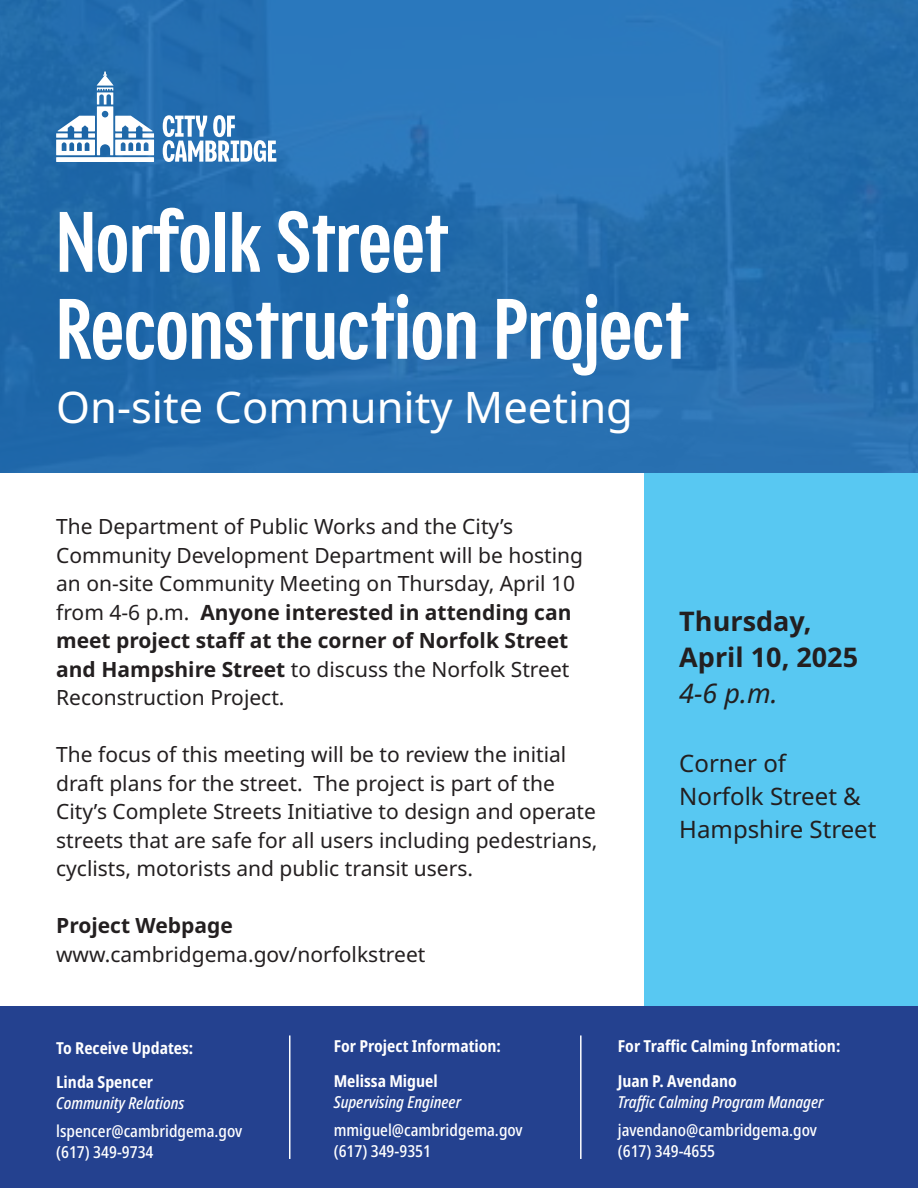
<style>
.page{position:relative;width:918px;height:1188px;background:#fff}
.page>*{position:absolute;margin:0;border:0;box-sizing:border-box;transform-origin:0 0}
.t1{font:85.5px/87px "Cantabrigia BT Regular";color:#fff}
.t2{font:43.5px "Noto Sans";color:#fff}
.t3{font:700 27px/36px "Noto Sans";color:#231f20}
.t4{font:italic 27px "Noto Sans";color:#231f20}
.t5{font:24px/33px "Noto Sans";color:#231f20}
.t6{font:21px/28.5px "Noto Sans";color:#231f20}
.t7{font:700 21px "Noto Sans";color:#231f20}
.t8{font:500 condensed 16.5px/21px "Noto Sans";color:#fff}
.t9{font:700 condensed 16.5px/34.5px "Noto Sans";color:#fff}
.t10{font:italic 500 condensed 16.5px "Noto Sans";color:#fff}
.s1{font-weight:700}
</style>
<div class="page">
<div style="left:645px;top:472px;width:273px;height:546px;background:#58c8f2"></div>
<div style="left:0;top:1007px;width:918px;height:181px;background:#24418f"></div>
<div style="left:0;top:0;width:918px;height:472px;background:linear-gradient(to bottom,#2773b6,#236aaa)"></div>
<hr style="left:289px;top:1035px;width:1px;height:124px;background:#fff">
<hr style="left:580px;top:1035px;width:2px;height:124px;background:#fff">
<div style="left:56px;top:157px;width:98px;height:5px;background:#fff"></div>
<svg style="left:56px;top:71px;width:98px;height:84px"></svg>
<div style="left:128px;top:133px;width:8px;height:5px;background:#fff"></div>
<div style="left:142px;top:133px;width:12px;height:5px;background:#fff"></div>
<svg style="left:163px;top:115px;width:113px;height:47px"></svg>
<h1 class="t1" style="left:56px;top:199px;width:634px">Norfolk Street<br>Reconstruction Project</h1>
<h2 class="t2" style="left:56px;top:377px;width:578px">On-site Community Meeting</h2>
<p class="t6" style="left:56px;top:512px;width:528px">The Department of Public Works and the City’s Community Development Department will be hosting an on-site Community Meeting on Thursday, April 10 from 4-6 p.m. <span class="s1">Anyone interested in attending can meet project staff at the corner of Norfolk Street and Hampshire Street</span> to discuss the Norfolk Street Reconstruction Project.</p>
<p class="t6" style="left:56px;top:740px;width:543px">The focus of this meeting will be to review the initial draft plans for the street. The project is part of the City’s Complete Streets Initiative to design and operate streets that are safe for all users including pedestrians, cyclists, motorists and public transit users.</p>
<p class="t7" style="left:56px;top:911px;width:178px">Project Webpage</p>
<p class="t6" style="left:56px;top:940px;width:371px">www.cambridgema.gov/norfolkstreet</p>
<p class="t3" style="left:679px;top:603px;width:180px">Thursday,<br>April 10, 2025</p>
<p class="t4" style="left:679px;top:674px;width:100px">4-6 p.m.</p>
<p class="t5" style="left:679px;top:746px;width:199px">Corner of<br>Norfolk Street &amp;<br>Hampshire Street</p>
<p class="t9" style="left:56px;top:1030px;width:139px">To Receive Updates:<br>Linda Spencer</p>
<p class="t10" style="left:56px;top:1092px;width:130px">Community Relations</p>
<p class="t8" style="left:56px;top:1120px;width:188px">lspencer@cambridgema.gov (617) 349-9734</p>
<p class="t9" style="left:334px;top:1029px;width:169px">For Project Information:<br>Melissa Miguel</p>
<p class="t10" style="left:334px;top:1090px;width:129px">Supervising Engineer</p>
<p class="t8" style="left:334px;top:1119px;width:191px">mmiguel@cambridgema.gov (617) 349-9351</p>
<p class="t9" style="left:618px;top:1029px;width:224px">For Traffic Calming Information:<br>Juan P. Avendano</p>
<p class="t10" style="left:618px;top:1090px;width:207px">Traffic Calming Program Manager</p>
<p class="t8" style="left:618px;top:1119px;width:201px">javendano@cambridgema.gov (617) 349-4655</p>
</div>
